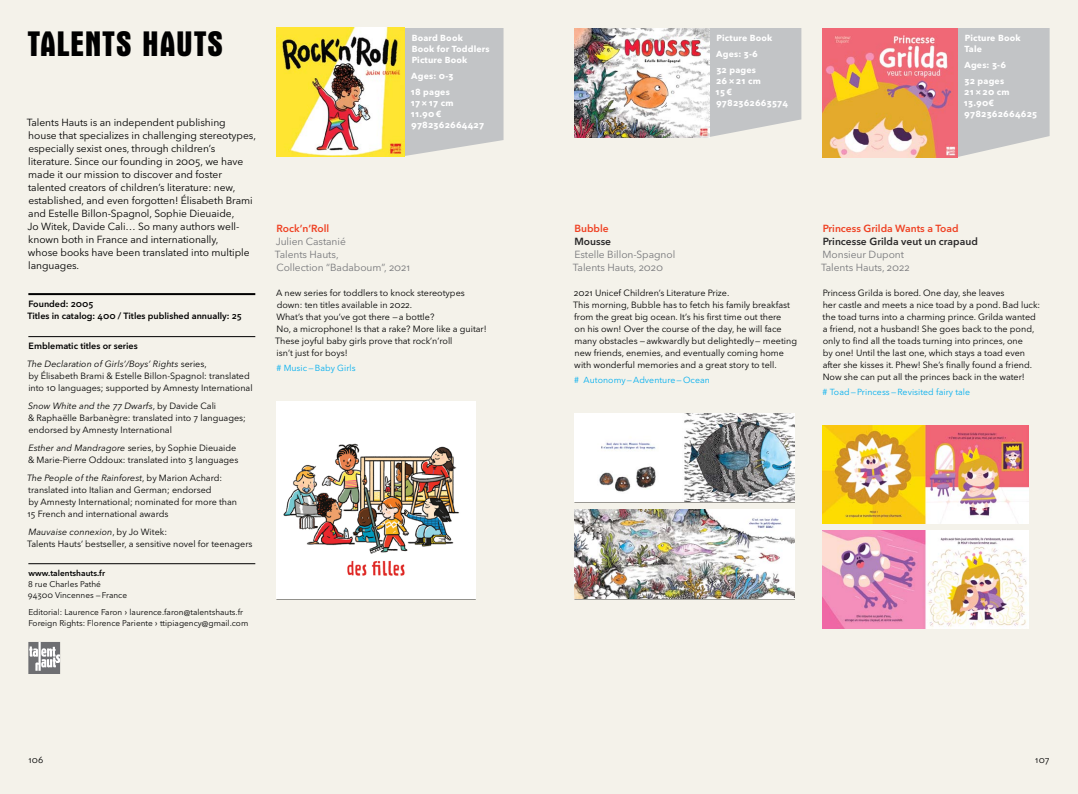
<style>
.page{position:relative;width:1078px;height:794px;background:#fff}
.page>*{position:absolute;margin:0;border:0;box-sizing:border-box;transform-origin:0 0}
.t1{font:700 condensed 36px "Aurora BT";color:#000}
.t2{font:10.2px/13px "Avenir Next LT Pro";letter-spacing:-.005em;color:#000}
.t3{font:10.2px/13px "Avenir Next LT Pro";letter-spacing:-.005em;color:#77787b}
.t4{font:600 10.2px "Avenir Next LT Pro";color:#ef4123}
.t5{font:600 10.2px "Avenir Next LT Pro";color:#292829}
.t6{font:9px/12px "Avenir Next LT Pro";color:#000}
.t7{font:italic 9px/18px "Avenir Next LT Pro";letter-spacing:.005em;color:#000}
.t8{font:600 9px/12px "Avenir Next LT Pro";color:#000}
.t9{font:700 8.8px/11px "Avenir Next LT Pro";letter-spacing:.02em;color:#fff}
.t10{font:8.8px "Avenir Next LT Pro";letter-spacing:.005em;color:#00aeef}
.t11{font:8.2px/11px "Avenir Next LT Pro";color:#000}
.t12{font:600 8.2px "Avenir Next LT Pro";letter-spacing:.005em;color:#000}
.s1{font-weight:600;font-style:normal}
.s2{font-style:normal}
.s3{font-style:italic}
.s4{font-size:9.2px}
</style>
<div class="page">
<div style="left:0;top:0;width:1077px;height:794px;background:#f4f2ea"></div>
<svg style="left:709px;top:28px;width:92px;height:109px;background:#c6c8c9"></svg>
<img style="left:574px;top:28px;width:135px;height:109px">
<svg style="left:404px;top:28px;width:99px;height:128px;background:#c6c7c3"></svg>
<img style="left:276px;top:28px;width:128px;height:128px">
<svg style="left:957px;top:28px;width:92px;height:129px;background:#c6c5c7"></svg>
<img style="left:574px;top:413px;width:220px;height:89px">
<img style="left:574px;top:510px;width:220px;height:88px">
<img style="left:822px;top:425px;width:206px;height:98px">
<img style="left:822px;top:531px;width:206px;height:97px">
<hr style="left:28px;top:293px;width:227px;height:2px;background:#000">
<hr style="left:28px;top:336px;width:227px;height:1px;background:#000">
<hr style="left:28px;top:563px;width:227px;height:1px;background:#000">
<div style="left:28px;top:642px;width:32px;height:32px;background:#6e6f72"></div>
<svg style="left:29px;top:642px;width:31px;height:29px"></svg>
<img style="left:276px;top:401px;width:199px;height:198px">
<img style="left:822px;top:28px;width:135px;height:129px">
<h1 class="t1" style="left:27px;top:23px;width:59px">TALENTS</h1>
<h1 class="t1" style="left:142px;top:23px;width:17px">HAUTS</h1>
<p class="t2" style="left:27px;top:116px;width:231px">Talents Hauts is an independent publishing house that specializes in challenging stereotypes, especially sexist ones, through children’s literature. Since our founding in 2005, we have made it our mission to discover and foster talented creators of children’s literature: new, established, and even forgotten! Élisabeth Brami and Estelle Billon-Spagnol, Sophie Dieuaide,<br>Jo Witek, Davide Cali… So many authors well&shy;known both in France and internationally,<br>whose books have been translated into multiple languages.</p>
<p class="t8" style="left:27px;top:298px;width:216px">Founded: 2005<br>Titles in catalog: 400 / Titles published annually: 25</p>
<p class="t7" style="left:27px;top:337px;width:181px"><span class="s1">Emblematic titles or series<br></span>The Declaration of Girls’/Boys’ Rights <span class="s2">series,</span></p>
<p class="t6" style="left:28px;top:370px;width:226px">by Élisabeth Brami &amp; Estelle Billon-Spagnol: translated into 10 languages; supported by Amnesty International</p>
<p class="t6" style="left:28px;top:400px;width:219px"><span class="s3">Snow White and the 77 Dwarfs</span>, by Davide Cali<br>&amp; Raphaëlle Barbanègre: translated into 7 languages; endorsed by Amnesty International</p>
<p class="t6" style="left:28px;top:442px;width:212px"><span class="s3">Esther and Mandragore</span> series, by Sophie Dieuaide &amp; Marie-Pierre Oddoux: translated into 3 languages</p>
<p class="t6" style="left:27px;top:472px;width:211px"><span class="s3">The People of the Rainforest</span>, by Marion Achard: translated into Italian and German; endorsed<br>by Amnesty International; nominated for more than 15 French and international awards</p>
<p class="t6" style="left:27px;top:526px;width:227px"><span class="s3">Mauvaise connexion</span>, by Jo Witek:<br>Talents H auts’ bestseller, a sensitive novel for teenagers</p>
<p class="t12" style="left:28px;top:568px;width:78px">www.talentshauts.fr</p>
<p class="t11" style="left:28px;top:579px;width:101px">8 rue Charles Pathé<br>94300 Vincennes —France</p>
<p class="t11" style="left:28px;top:607px;width:221px">Editorial: Laurence Faron <span class="s4">›</span> laurence.faron<sub>@</sub>talentshauts.fr<br>Foreign Rights: Florence Pariente <span class="s4">›</span> ttipiagency<sub>@</sub>gmail.com</p>
<p class="t9" style="left:411px;top:32px;width:79px">Board Book<br>Book for Toddlers<br>Picture Book</p>
<p class="t9" style="left:410px;top:68px;width:44px;line-height:16px">Ages: 0-3<br>18 pages</p>
<p class="t9" style="left:410px;top:97px;width:75px">17×17 cm<br>11.90 €<br>9782362664427</p>
<p class="t4" style="left:276px;top:222px;width:54px">Rock’n’Roll</p>
<p class="t3" style="left:275px;top:235px;width:137px">Julien Castanié<br>Talents H auts,<br>Collection “Badaboum”, 2021</p>
<p class="t6" style="left:275px;top:287px;width:213px">A new series for toddlers to knock stereotypes down: ten titles available in 2022.<br>What’s that you’ve got there —a bottle?<br>No, a microphone! Is that a rake? More like a guitar!<br>These joyful baby girls prove that rock’n’roll<br>isn’t just for boys!</p>
<p class="t10" style="left:276px;top:363px;width:81px"># Music— Baby Girls</p>
<p class="t6" style="left:28px;top:754px;width:16px">106</p>
<p class="t9" style="left:716px;top:30px;width:58px;line-height:16px">Picture Book<br>Ages: 3-6<br>32 pages</p>
<p class="t9" style="left:715px;top:75px;width:74px">26×21 cm<br>15€<br>9782362663574</p>
<p class="t9" style="left:964px;top:32px;width:58px">Picture Book<br>Tale</p>
<p class="t9" style="left:964px;top:57px;width:43px;line-height:16px">Ages: 3-6<br>32 pages</p>
<p class="t9" style="left:963px;top:86px;width:75px">21×20 cm<br>13.90€<br>9782362664625</p>
<p class="t4" style="left:574px;top:222px;width:36px">Bubble</p>
<p class="t5" style="left:574px;top:235px;width:38px">Mousse</p>
<p class="t3" style="left:572px;top:248px;width:104px">Estelle Billon-Spagnol<br>Talents H auts, 2020</p>
<p class="t6" style="left:573px;top:287px;width:225px">2021 U nicef Children’s Literature Prize.<br>This morning, Bubble has to fetch his family breakfast from the great big ocean. It’s his first time out there<br>on his own! Over the course of the day, he will face many obstacles —awkwardly but delightedly— meeting new friends, enemies, and eventually coming home with wonderful memories and a great story to tell.</p>
<p class="t10" style="left:574px;top:375px;width:137px"># Autonomy—Adventure— Ocean</p>
<p class="t4" style="left:822px;top:222px;width:137px">Princess Grilda Wants a Toad</p>
<p class="t5" style="left:822px;top:235px;width:156px">Princesse Grilda veut un crapaud</p>
<p class="t3" style="left:820px;top:248px;width:90px">Monsieur Dupont<br>Talents H auts, 2022</p>
<p class="t6" style="left:822px;top:287px;width:219px">Princess Grilda is bored. One day, she leaves<br>her castle and meets a nice toad by a pond. Bad luck: the toad turns into a charming prince. Grilda wanted a friend, not a husband! She goes back to the pond, only to find all the toads turning into princes, one<br>by one! U ntil the last one, which stays a toad even after she kisses it. Phew! She’s finally found a friend.<br>Now she can put all the princes back in the water!</p>
<p class="t10" style="left:822px;top:387px;width:149px"># Toad— Princess— Revisited fairy tale</p>
<p class="t6" style="left:1035px;top:754px;width:16px">107</p>
</div>
